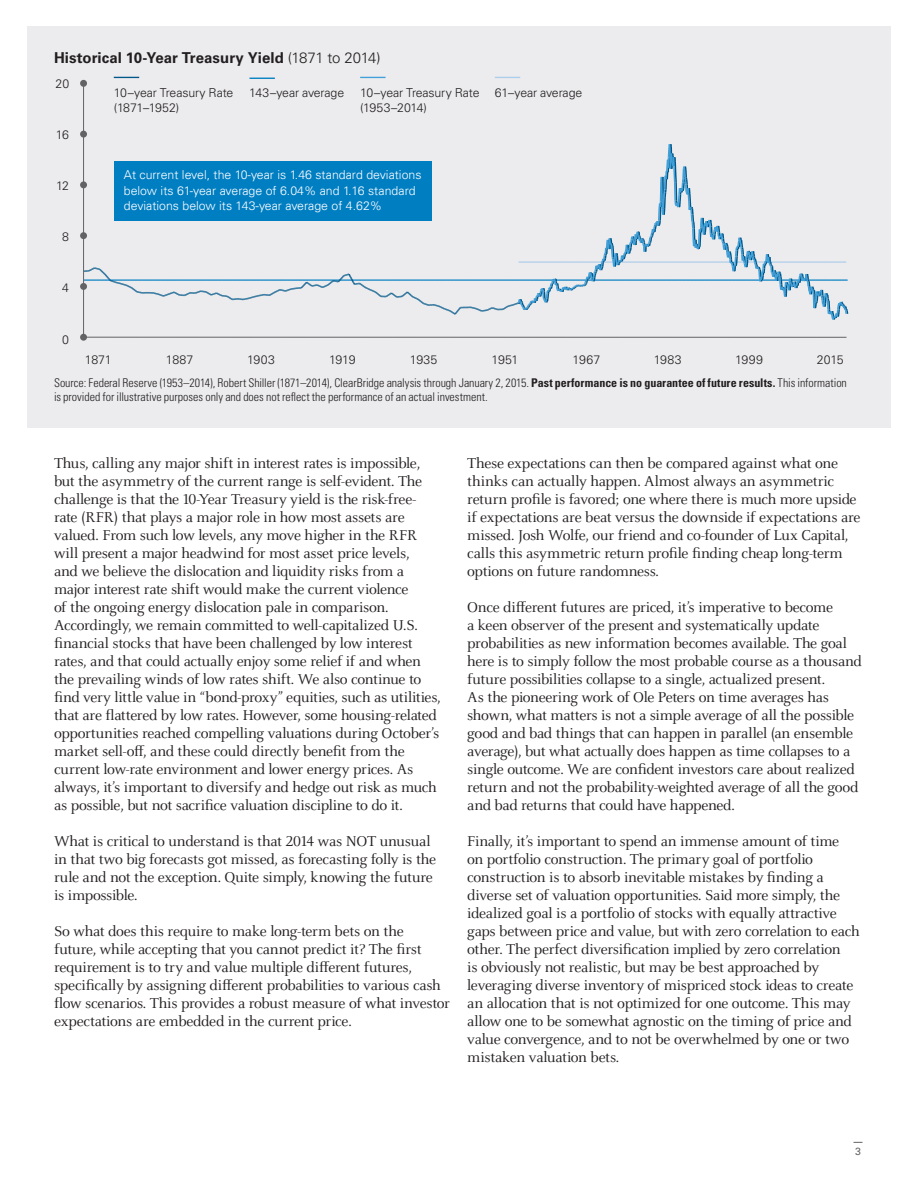
<style>
.page{position:relative;width:918px;height:1188px;background:#fff}
.page>*{position:absolute;margin:0;border:0;box-sizing:border-box;transform-origin:0 0}
.Body_Main___10_5_1{font:15.75px/18px "Celeste OT";letter-spacing:-.02em;color:#231f20}
.Heading___10_12_Univ{font:700 15px "Univers LT Std";letter-spacing:.005em;color:#231f20}
.t1{font:300 12.3px/15.5px "Univers LT Std";letter-spacing:-.015em;color:#231f20}
.t2{font:300 12.3px/15.5px "Univers LT";color:#fff}
.Footnotes_-_8_9_Ligh{font:300 condensed 12px/13.5px "Univers LT Std";letter-spacing:-.005em;color:#231f20}
.t3{font:10.5px "Univers LT Std";color:#636366}
.s1{font-weight:300}
.s2{font-weight:700}
</style>
<div class="page">
<div style="left:27px;top:26px;width:864px;height:402px;background:#ececee"></div>
<svg style="left:84px;top:144px;width:764px;height:175px"></svg>
<svg style="left:114px;top:77px;width:25px;height:1px"></svg>
<svg style="left:250px;top:78px;width:25px;height:1px"></svg>
<svg style="left:360px;top:77px;width:26px;height:1px"></svg>
<svg style="left:495px;top:77px;width:25px;height:1px"></svg>
<hr style="left:83px;top:83px;width:1px;height:252px;background:#636366">
<div style="left:80px;top:80px;width:7px;height:7px;background:#636366;border-radius:50%"></div>
<div style="left:80px;top:131px;width:7px;height:7px;background:#636366;border-radius:50%"></div>
<div style="left:80px;top:181px;width:7px;height:7px;background:#636366;border-radius:50%"></div>
<div style="left:80px;top:232px;width:7px;height:7px;background:#636366;border-radius:50%"></div>
<div style="left:80px;top:283px;width:7px;height:7px;background:#636366;border-radius:50%"></div>
<div style="left:80px;top:334px;width:7px;height:7px;background:#636366;border-radius:50%"></div>
<hr style="left:84px;top:337px;width:763px;height:1px;background:#636366">
<div style="left:114px;top:161px;width:317px;height:59px;background:#007ec2"></div>
<p class="Heading___10_12_Univ" style="left:54px;top:49px;width:328px">Historical 10-Year Treasury Yield <span class="s1">(1871 to 2014)</span></p>
<p class="t1" style="left:55px;top:76px;width:15px">20</p>
<p class="t1" style="left:56px;top:127px;width:15px">16</p>
<p class="t1" style="left:56px;top:178px;width:15px">12</p>
<p class="t1" style="left:62px;top:229px;width:8px">8</p>
<p class="t1" style="left:62px;top:280px;width:8px">4</p>
<p class="t1" style="left:62px;top:331px;width:8px">0</p>
<p class="t1" style="left:114px;top:84px;width:121px">10–year Treasury Rate (1871–1952)</p>
<p class="t1" style="left:249px;top:84px;width:97px">143–year average</p>
<p class="t1" style="left:360px;top:84px;width:121px">10–year Treasury Rate (1953–2014)</p>
<p class="t1" style="left:495px;top:84px;width:89px">61–year average</p>
<p class="t2" style="left:124px;top:167px;width:299px">At current level, the 10-year is 1.46 standard deviations below its 61-year average of 6.04% and 1.16 standard deviations below its 143-year average of 4.62%</p>
<p class="t1" style="left:85px;top:352px;width:28px">1871</p>
<p class="t1" style="left:166px;top:352px;width:29px">1887</p>
<p class="t1" style="left:247px;top:352px;width:29px">1903</p>
<p class="t1" style="left:329px;top:352px;width:28px">1919</p>
<p class="t1" style="left:410px;top:352px;width:29px">1935</p>
<p class="t1" style="left:492px;top:352px;width:28px">1951</p>
<p class="t1" style="left:573px;top:352px;width:29px">1967</p>
<p class="t1" style="left:654px;top:352px;width:29px">1983</p>
<p class="t1" style="left:735px;top:352px;width:29px">1999</p>
<p class="t1" style="left:817px;top:352px;width:28px">2015</p>
<p class="Footnotes_-_8_9_Ligh" style="left:54px;top:376px;width:794px">Source: Federal Reserve (1953–2014), Robert Shiller (1871–2014), ClearBridge analysis through January 2, 2015. <span class="s2">Past performance is no guarantee of future results.</span> This information is provided for illustrative purposes only and does not reflect the performance of an actual investment.</p>
<p class="Body_Main___10_5_1" style="left:54px;top:454px;width:388px">Thus, calling any major shift in interest rates is impossible, but the asymmetry of the current range is self-evident. The challenge is that the 10-Year Treasury yield is the risk-free&shy;rate (RFR) that plays a major role in how most assets are valued. From such low levels, any move higher in the RFR will present a major headwind for most asset price levels,<br>and we believe the dislocation and liquidity risks from a major interest rate shift would make the current violence<br>of the ongoing energy dislocation pale in comparison.<br>Accordingly, we remain committed to well-capitalized U.S. financial stocks that have been challenged by low interest rates, and that could actually enjoy some relief if and when the prevailing winds of low rates shift. We also continue to find very little value in “bond-proxy” equities, such as utilities, that are flattered by low rates. However, some housing-related opportunities reached compelling valuations during October’s market sell-off, and these could directly benefit from the current low-rate environment and lower energy prices. As always, it’s important to diversify and hedge out risk as much as possible, but not sacrifice valuation discipline to do it.</p>
<p class="Body_Main___10_5_1" style="left:54px;top:832px;width:384px">What is critical to understand is that 2014 was NOT unusual in that two big forecasts got missed, as forecasting folly is the rule and not the exception. Quite simply, knowing the future is impossible.</p>
<p class="Body_Main___10_5_1" style="left:54px;top:922px;width:397px">So what does this require to make long-term bets on the future, while accepting that you cannot predict it? The first requirement is to try and value multiple different futures, specifically by assigning different probabilities to various cash flow scenarios. This provides a robust measure of what investor expectations are embedded in the current price.</p>
<p class="Body_Main___10_5_1" style="left:467px;top:454px;width:395px">These expectations can then be compared against what one thinks can actually happen. Almost always an asymmetric return profile is favored; one where there is much more upside if expectations are beat versus the downside if expectations are missed. Josh Wolfe, our friend and co-founder of Lux Capital, calls this asymmetric return profile finding cheap long-term options on future randomness.</p>
<p class="Body_Main___10_5_1" style="left:467px;top:598px;width:396px">Once different futures are priced, it’s imperative to become<br>a keen observer of the present and systematically update probabilities as new information becomes available. The goal here is to simply follow the most probable course as a thousand future possibilities collapse to a single, actualized present.<br>As the pioneering work of Ole Peters on time averages has shown, what matters is not a simple average of all the possible good and bad things that can happen in parallel (an ensemble average), but what actually does happen as time collapses to a single outcome. We are confident investors care about realized return and not the probability-weighted average of all the good and bad returns that could have happened.</p>
<p class="Body_Main___10_5_1" style="left:467px;top:832px;width:394px">Finally, it’s important to spend an immense amount of time<br>on portfolio construction. The primary goal of portfolio construction is to absorb inevitable mistakes by finding a diverse set of valuation opportunities. Said more simply, the idealized goal is a portfolio of stocks with equally attractive gaps between price and value, but with zero correlation to each other. The perfect diversification implied by zero correlation<br>is obviously not realistic, but may be best approached by leveraging diverse inventory of mispriced stock ideas to create an allocation that is not optimized for one outcome. This may allow one to be somewhat agnostic on the timing of price and value convergence, and to not be overwhelmed by one or two mistaken valuation bets.</p>
<p class="t3" style="left:855px;top:1145px;width:7px">3</p>
</div>
